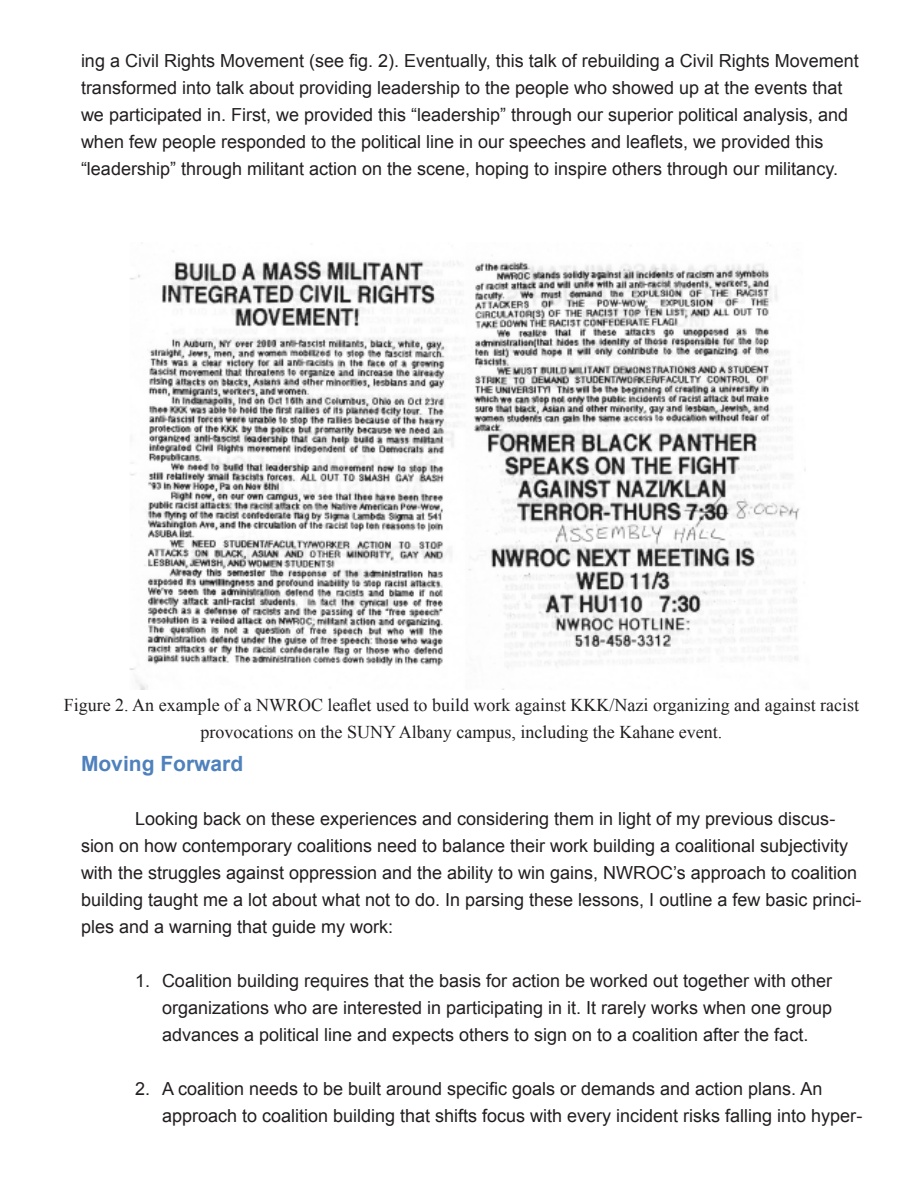
<style>
.page{position:relative;width:918px;height:1188px;background:#fff}
.page>*{position:absolute;margin:0;border:0;box-sizing:border-box;transform-origin:0 0}
.Heading_1{font:700 21px "Arial";color:#4f81bd}
.Paragraph_Style_1{font:18px/27px "Arial";color:#231f20}
.t1{font:18px/27px "Times New Roman";color:#231f20;text-align:center}
</style>
<div class="page">
<img style="left:129px;top:242px;width:677px;height:447px">
<p class="Paragraph_Style_1" style="left:81px;top:47px;width:779px">ing a Civil Rights Movement (see fig. 2). Eventually, this talk of rebuilding a Civil Rights Movement transformed into talk about providing leadership to the people who showed up at the events that we participated in. First, we provided this “leadership” through our superior political analysis, and when few people responded to the political line in our speeches and leaflets, we provided this “leadership” through militant action on the scene, hoping to inspire others through our militancy.</p>
<p class="t1" style="left:64px;top:691px;width:797px">Figure 2. An example of a NWROC leaflet used to build work against KKK/Nazi organizing and against racist provocations on the SUNY Albany campus, including the Kahane event.</p>
<p class="Heading_1" style="left:81px;top:750px;width:164px">Moving Forward</p>
<p class="Paragraph_Style_1" style="left:81px;top:806px;width:782px;text-indent:54px">Looking back on these experiences and considering them in light of my previous discus&shy;sion on how contemporary coalitions need to balance their work building a coalitional subjectivity with the struggles against oppression and the ability to win gains, NWROC’s approach to coalition building taught me a lot about what not to do. In parsing these lessons, I outline a few basic princi&shy;ples and a warning that guide my work:</p>
<p class="Paragraph_Style_1" style="left:162px;top:968px;width:672px;text-align:justify;text-indent:-27px">1. Coalition building requires that the basis for action be worked out together with other organizations who are interested in participating in it. It rarely works when one group advances a political line and expects others to sign on to a coalition after the fact.</p>
<p class="Paragraph_Style_1" style="left:162px;top:1076px;width:702px;text-indent:-27px">2. A coalition needs to be built around specific goals or demands and action plans. An approach to coalition building that shifts focus with every incident risks falling into hyper-</p>
</div>
